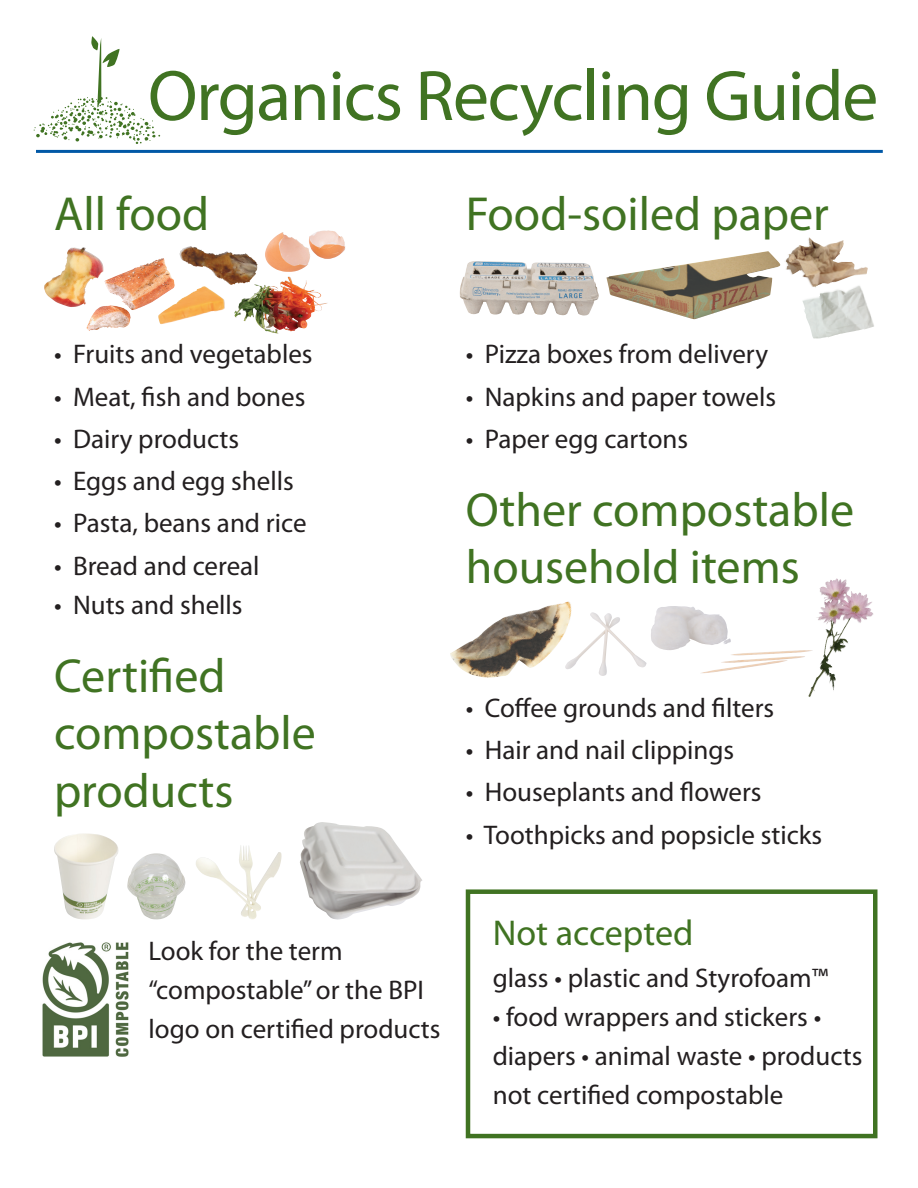
<style>
.page{position:relative;width:918px;height:1188px;background:#fff}
.page>*{position:absolute;margin:0;border:0;box-sizing:border-box;transform-origin:0 0}
.t1{font:72px "Myriad Pro";letter-spacing:-.02em;color:#407322}
.Product_Header{font:48px/57.6px "Myriad Pro";color:#407322}
.Bullets_O{font:36px "Myriad Pro";color:#407322}
.Bullets_O-2{font:27px/39px "Myriad Pro";color:#231f20}
.Bullets{font:27px "Myriad Pro";color:#231f20}
</style>
<div class="page">
<hr style="left:36px;top:150px;width:847px;height:3px;background:#0158a6">
<svg style="left:34px;top:36px;width:126px;height:108px"></svg>
<img style="left:265px;top:230px;width:80px;height:42px">
<img style="left:179px;top:246px;width:77px;height:39px">
<img style="left:48px;top:247px;width:36px;height:35px">
<img style="left:86px;top:258px;width:89px;height:73px">
<img style="left:158px;top:286px;width:67px;height:38px">
<img style="left:257px;top:277px;width:33px;height:14px">
<img style="left:127px;top:853px;width:58px;height:67px">
<img style="left:196px;top:845px;width:86px;height:74px">
<img style="left:300px;top:822px;width:122px;height:98px">
<img style="left:54px;top:833px;width:65px;height:86px">
<img style="left:42px;top:942px;width:87px;height:115px">
<img style="left:606px;top:251px;width:174px;height:68px">
<img style="left:460px;top:261px;width:139px;height:55px">
<img style="left:802px;top:285px;width:72px;height:53px">
<img style="left:785px;top:237px;width:73px;height:52px">
<img style="left:450px;top:601px;width:122px;height:77px">
<img style="left:701px;top:650px;width:112px;height:23px">
<svg style="left:830px;top:578px;width:7px;height:4px"></svg>
<img style="left:651px;top:606px;width:80px;height:44px">
<img style="left:565px;top:612px;width:82px;height:64px">
<div style="left:466px;top:889px;width:412px;height:249px;border:4px solid #407322"></div>
<p class="t1" style="left:148px;top:57px;width:732px">Organics Recycling Guide</p>
<p class="Product_Header" style="left:54px;top:186px;width:157px">All food</p>
<p class="Product_Header" style="left:466px;top:186px;width:365px">Food-soiled paper</p>
<p class="Bullets" style="left:54px;top:340px;width:260px">• Fruits and vegetables</p>
<p class="Bullets_O-2" style="left:54px;top:378px;width:253px">• Meat, fish and bones</p>
<p class="Bullets_O-2" style="left:54px;top:420px;width:187px">• Dairy products</p>
<p class="Bullets_O-2" style="left:54px;top:462px;width:241px">• Eggs and egg shells</p>
<p class="Bullets_O-2" style="left:54px;top:504px;width:254px">• Pasta, beans and rice</p>
<p class="Bullets_O-2" style="left:54px;top:547px;width:207px">• Bread and cereal</p>
<p class="Bullets" style="left:54px;top:590px;width:190px">• Nuts and shells</p>
<p class="Product_Header" style="left:54px;top:648px;width:263px">Certified compostable products</p>
<p class="Bullets" style="left:466px;top:340px;width:304px">• Pizza boxes from delivery</p>
<p class="Bullets_O-2" style="left:466px;top:378px;width:312px">• Napkins and paper towels</p>
<p class="Bullets_O-2" style="left:466px;top:420px;width:224px">• Paper egg cartons</p>
<p class="Product_Header" style="left:466px;top:482px;width:390px">Other compostable household items</p>
<p class="Bullets" style="left:466px;top:693px;width:310px">• Coffee grounds and filters</p>
<p class="Bullets_O-2" style="left:466px;top:731px;width:270px">• Hair and nail clippings</p>
<p class="Bullets_O-2" style="left:466px;top:773px;width:297px">• Houseplants and flowers</p>
<p class="Bullets_O-2" style="left:466px;top:816px;width:358px">• Toothpicks and popsicle sticks</p>
<p class="Bullets_O-2" style="left:148px;top:932px;width:294px">Look for the term “compostable” or the BPI logo on certified products</p>
<p class="Bullets_O" style="left:493px;top:913px;width:202px">Not accepted</p>
<p class="Bullets_O-2" style="left:493px;top:959px;width:337px">glass • plastic and Styrofoam™</p>
<p class="Bullets_O-2" style="left:493px;top:998px;width:371px">• food wrappers and stickers • diapers • animal waste • products not certified compostable</p>
</div>
